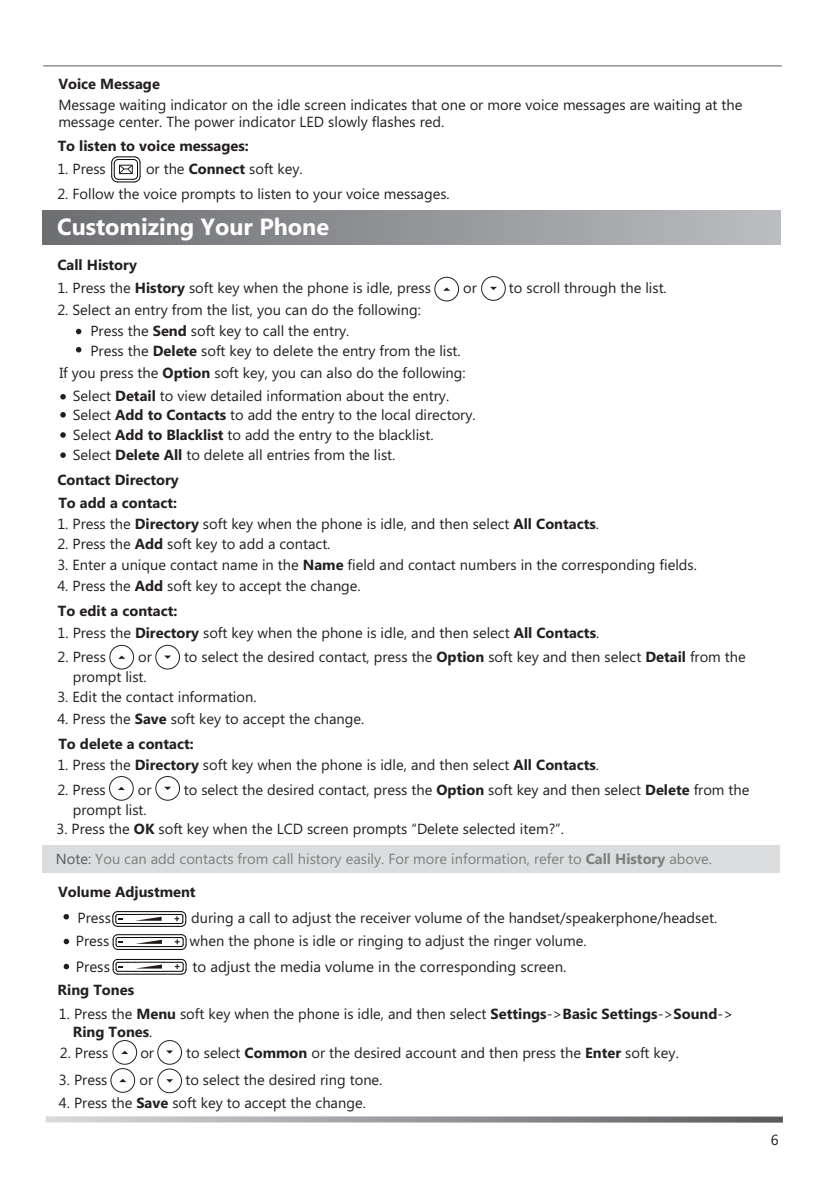
<style>
.page{position:relative;width:823px;height:1191px;background:#fff}
.page>*{position:absolute;margin:0;border:0;box-sizing:border-box;transform-origin:0 0}
.t1{font:700 23.4px "Microsoft Phags Pa";color:#fff}
.t2{font:15px "Microsoft Phags Pa";color:#231f20}
.t3{font:14.6px/19.8px "Microsoft Phags Pa";color:#231f20}
.t4{font:700 14.6px "Microsoft Phags Pa";color:#231f20}
.t5{font:14.6px "Microsoft Phags Pa";color:#7d7f7f}
.s1{font-weight:700}
.s2{color:#58595b}
</style>
<div class="page">
<svg style="left:46px;top:1116px;width:736px;height:6px;background:#a0a2a4"></svg>
<hr style="left:43px;top:65px;width:738px;height:1px;background:#57585a">
<svg style="left:443px;top:287px;width:7px;height:4px"></svg>
<div style="left:434px;top:277px;width:24px;height:24px;border:1px solid #231f20;border-radius:50%"></div>
<svg style="left:490px;top:287px;width:6px;height:3px"></svg>
<div style="left:481px;top:276px;width:24px;height:24px;border:1px solid #231f20;border-radius:50%"></div>
<svg style="left:118px;top:655px;width:7px;height:4px"></svg>
<div style="left:109px;top:645px;width:25px;height:24px;border:1px solid #231f20;border-radius:50%"></div>
<svg style="left:164px;top:655px;width:7px;height:4px"></svg>
<div style="left:155px;top:645px;width:25px;height:24px;border:1px solid #231f20;border-radius:50%"></div>
<svg style="left:118px;top:786px;width:7px;height:4px"></svg>
<div style="left:109px;top:776px;width:24px;height:24px;border:1px solid #231f20;border-radius:50%"></div>
<svg style="left:164px;top:786px;width:7px;height:4px"></svg>
<div style="left:155px;top:776px;width:25px;height:24px;border:1px solid #231f20;border-radius:50%"></div>
<svg style="left:119px;top:1079px;width:7px;height:3px"></svg>
<div style="left:111px;top:1068px;width:24px;height:24px;border:1px solid #231f20;border-radius:50%"></div>
<svg style="left:166px;top:1079px;width:7px;height:3px"></svg>
<div style="left:157px;top:1068px;width:25px;height:25px;border:1px solid #231f20;border-radius:50%"></div>
<svg style="left:76px;top:329px;width:5px;height:5px"></svg>
<svg style="left:60px;top:394px;width:6px;height:5px"></svg>
<svg style="left:60px;top:412px;width:6px;height:5px"></svg>
<svg style="left:60px;top:432px;width:6px;height:6px"></svg>
<svg style="left:60px;top:452px;width:6px;height:6px"></svg>
<svg style="left:76px;top:347px;width:5px;height:5px"></svg>
<svg style="left:111px;top:156px;width:30px;height:27px"></svg>
<svg style="left:63px;top:914px;width:6px;height:5px"></svg>
<svg style="left:64px;top:938px;width:5px;height:6px"></svg>
<svg style="left:64px;top:963px;width:5px;height:6px"></svg>
<svg style="left:112px;top:911px;width:74px;height:16px"></svg>
<svg style="left:112px;top:934px;width:75px;height:16px"></svg>
<svg style="left:112px;top:958px;width:75px;height:17px"></svg>
<div style="left:43px;top:211px;width:736px;height:33px;background:linear-gradient(to right,#6b6d70,#bbbcc0)"></div>
<div style="left:43px;top:845px;width:736px;height:28px;background:#dcdddf"></div>
<svg style="left:121px;top:1050px;width:7px;height:4px"></svg>
<div style="left:113px;top:1040px;width:24px;height:24px;border:1px solid #231f20;border-radius:50%"></div>
<svg style="left:166px;top:1050px;width:7px;height:3px"></svg>
<div style="left:157px;top:1040px;width:25px;height:24px;border:1px solid #231f20;border-radius:50%"></div>
<p class="t4" style="left:58px;top:73px;width:103px">Voice Message</p>
<p class="t3" style="left:58px;top:95px;width:685px;line-height:17.6px">Message waiting indicator on the idle screen indicates that one or more voice messages are waiting at the message center. The power indicator LED slowly flashes red.</p>
<p class="t3" style="left:57px;top:158px;width:50px">1. Press</p>
<p class="t3" style="left:146px;top:158px;width:158px">or the <span class="s1">Connect</span> soft key.</p>
<p class="t3" style="left:57px;top:183px;width:393px">2. Follow the voice prompts to listen to your voice messages.</p>
<p class="t4" style="left:58px;top:136px;width:192px">To listen to voice messages:</p>
<h1 class="t1" style="left:57px;top:210px;width:273px">Customizing Your Phone</h1>
<p class="t4" style="left:57px;top:254px;width:81px">Call History</p>
<p class="t3" style="left:57px;top:277px;width:375px">1. Press the <span class="s1">History</span> soft key when the phone is idle, press</p>
<p class="t3" style="left:463px;top:277px;width:15px">or</p>
<p class="t3" style="left:508px;top:277px;width:159px">to scroll through the list.</p>
<p class="t3" style="left:57px;top:299px;width:365px">2. Select an entry from the list, you can do the following:</p>
<p class="t3" style="left:90px;top:320px;width:260px">Press the <span class="s1">Send</span> soft key to call the entry.</p>
<p class="t3" style="left:90px;top:340px;width:371px">Press the <span class="s1">Delete</span> soft key to delete the entry from the list.</p>
<p class="t3" style="left:59px;top:362px;width:407px">If you press the <span class="s1">Option</span> soft key, you can also do the following:</p>
<p class="t3" style="left:73px;top:385px;width:404px">Select <span class="s1">Detail</span> to view detailed information about the entry.<br>Select <span class="s1">Add to Contacts</span> to add the entry to the local directory.<br>Select <span class="s1">Add to Blacklist</span> to add the entry to the blacklist.<br>Select <span class="s1">Delete All</span> to delete all entries from the list.</p>
<p class="t4" style="left:57px;top:469px;width:123px">Contact Directory</p>
<p class="t4" style="left:58px;top:492px;width:120px">To add a contact:</p>
<p class="t3" style="left:57px;top:513px;width:543px">1. Press the <span class="s1">Directory</span> soft key when the phone is idle, and then select <span class="s1">All Contacts</span>.</p>
<p class="t3" style="left:57px;top:533px;width:274px">2. Press the <span class="s1">Add</span> soft key to add a contact.</p>
<p class="t3" style="left:57px;top:554px;width:640px">3. Enter a unique contact name in the <span class="s1">Name</span> field and contact numbers in the corresponding fields.</p>
<p class="t3" style="left:57px;top:575px;width:305px">4. Press the <span class="s1">Add</span> soft key to accept the change.</p>
<p class="t4" style="left:58px;top:600px;width:121px">To edit a contact:</p>
<p class="t3" style="left:58px;top:622px;width:543px">1. Press the <span class="s1">Directory</span> soft key when the phone is idle, and then select <span class="s1">All Contacts</span>.</p>
<p class="t3" style="left:58px;top:646px;width:50px">2. Press</p>
<p class="t3" style="left:138px;top:646px;width:15px">or</p>
<p class="t3" style="left:184px;top:646px;width:563px">to select the desired contact, press the <span class="s1">Option</span> soft key and then select <span class="s1">Detail</span> from the</p>
<p class="t3" style="left:73px;top:666px;width:75px">prompt list.</p>
<p class="t3" style="left:57px;top:686px;width:200px">3. Edit the contact information.</p>
<p class="t3" style="left:57px;top:708px;width:308px">4. Press the <span class="s1">Save</span> soft key to accept the change.</p>
<p class="t4" style="left:58px;top:733px;width:137px">To delete a contact:</p>
<p class="t3" style="left:57px;top:754px;width:543px">1. Press the <span class="s1">Directory</span> soft key when the phone is idle, and then select <span class="s1">All Contacts</span>.</p>
<p class="t3" style="left:57px;top:779px;width:50px">2. Press</p>
<p class="t3" style="left:138px;top:779px;width:15px">or</p>
<p class="t3" style="left:184px;top:779px;width:567px">to select the desired contact, press the <span class="s1">Option</span> soft key and then select <span class="s1">Delete</span> from the</p>
<p class="t3" style="left:73px;top:799px;width:75px">prompt list.</p>
<p class="t3" style="left:56px;top:818px;width:508px">3. Press the <span class="s1">OK</span> soft key when the LCD screen prompts “Delete selected item?”.</p>
<p class="t5" style="left:56px;top:848px;width:657px"><span class="s2">Note:</span> You can add contacts from call history easily. For more information, refer to <span class="s1">Call History</span> above.</p>
<p class="t4" style="left:58px;top:882px;width:139px">Volume Adjustment</p>
<p class="t3" style="left:77px;top:907px;width:35px">Press</p>
<p class="t3" style="left:191px;top:907px;width:527px">during a call to adjust the receiver volume of the handset/speakerphone/headset.</p>
<p class="t3" style="left:76px;top:930px;width:35px">Press</p>
<p class="t3" style="left:189px;top:930px;width:398px">when the phone is idle or ringing to adjust the ringer volume.</p>
<p class="t2" style="left:76px;top:956px;width:36px">Press</p>
<p class="t2" style="left:192px;top:956px;width:375px">to adjust the media volume in the corresponding screen.</p>
<p class="t4" style="left:58px;top:979px;width:78px">Ring Tones</p>
<p class="t3" style="left:73px;top:1004px;width:661px;line-height:17.4px;text-indent:-14px">1. Press the <span class="s1">Menu</span> soft key when the phone is idle, and then select <span class="s1">Settings</span>-&gt;<span class="s1">Basic Settings</span>-&gt;<span class="s1">Sound</span>-&gt;<br><span class="s1">Ring Tones</span>.</p>
<p class="t3" style="left:59px;top:1069px;width:50px">3. Press</p>
<p class="t3" style="left:139px;top:1069px;width:15px">or</p>
<p class="t3" style="left:185px;top:1069px;width:198px">to select the desired ring tone.</p>
<p class="t3" style="left:59px;top:1092px;width:308px">4. Press the <span class="s1">Save</span> soft key to accept the change.</p>
<p class="t3" style="left:60px;top:1042px;width:50px">2. Press</p>
<p class="t3" style="left:140px;top:1042px;width:15px">or</p>
<p class="t3" style="left:186px;top:1042px;width:494px">to select <span class="s1">Common</span> or the desired account and then press the <span class="s1">Enter</span> soft key.</p>
<p class="t3" style="left:770px;top:1129px;width:9px">6</p>
</div>
